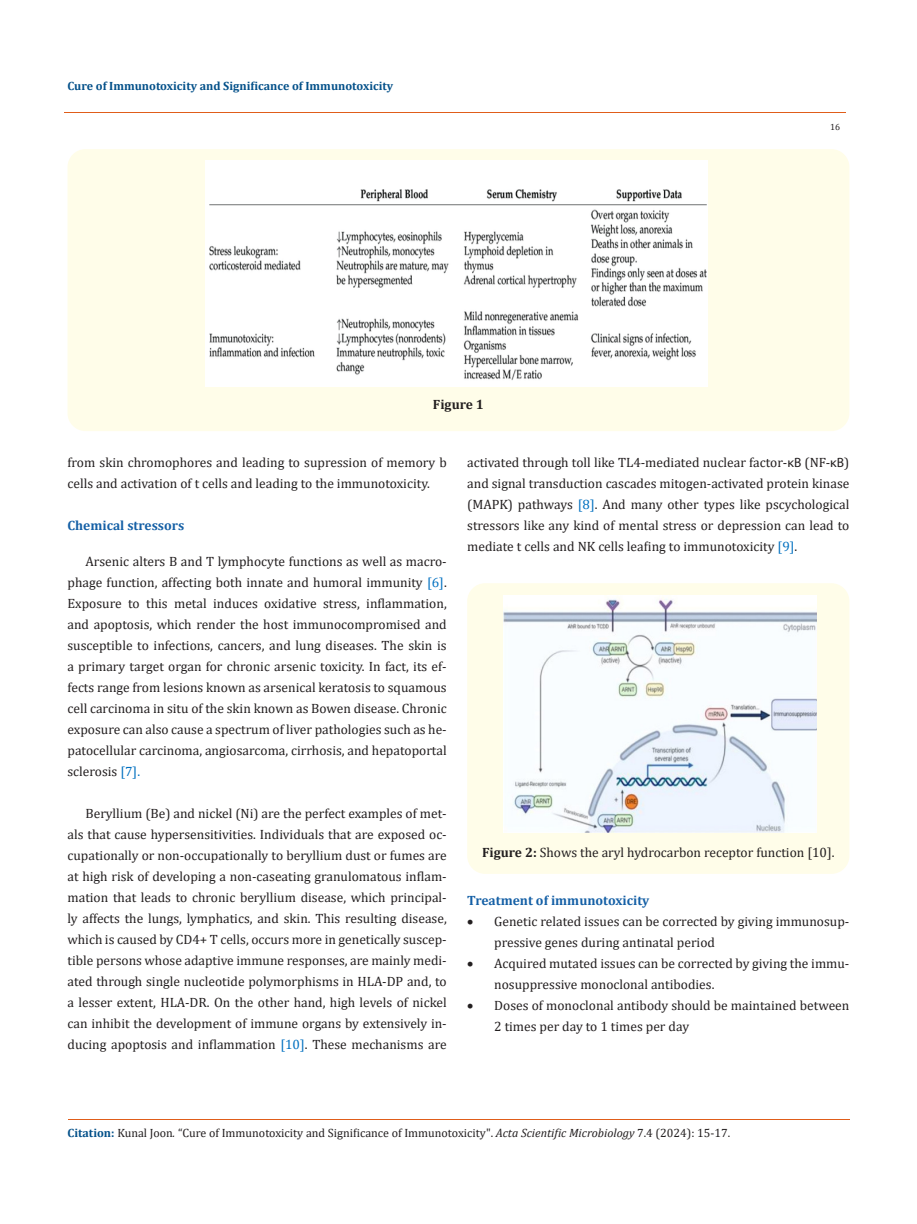
<style>
.page{position:relative;width:917px;height:1224px;background:#fff}
.page>*{position:absolute;margin:0;border:0;box-sizing:border-box;transform-origin:0 0}
.List_Paragraph{font:13.5px/21px "Cambria";color:#231f20}
.List_Paragraph-2{font:700 13.5px "Cambria";color:#1560a6}
.t1{font:700 13.5px "Cambria";color:#231f20}
.t2{font:12px "Cambria";color:#231f20}
.t3{font:700 12px "Cambria";color:#035089}
.t4{font:9px "Cambria";color:#231f20}
.s1{color:#0070c0}
.s2{font-family:"Myriad Pro"}
.s3{font-weight:700}
.s4{font-weight:700;color:#035089}
.s5{font-style:italic}
</style>
<div class="page">
<hr style="left:64px;top:112px;width:782px;height:1px;background:#e05d1a">
<div style="left:67px;top:149px;width:782px;height:282px;background:#fffde9;border-radius:18px"></div>
<img style="left:206px;top:161px;width:501px;height:226px">
<div style="left:467px;top:583px;width:382px;height:291px;background:#fffde9;border-radius:18px"></div>
<img style="left:503px;top:595px;width:313px;height:238px">
<hr style="left:68px;top:1120px;width:781px;height:1px;background:#e05d1a">
<p class="t3" style="left:67px;top:78px;width:327px">Cure of Immunotoxicity and Significance of Immunotoxicity</p>
<p class="t1" style="left:433px;top:395px;width:52px">Figure 1</p>
<p class="t4" style="left:830px;top:122px;width:11px">16</p>
<p class="List_Paragraph" style="left:67px;top:452px;width:381px">from skin chromophores and leading to supression of memory b cells and activation of t cells and leading to the immunotoxicity.</p>
<p class="List_Paragraph-2" style="left:67px;top:516px;width:118px">Chemical stressors</p>
<p class="List_Paragraph" style="left:67px;top:551px;width:381px;text-align:justify;text-indent:18px">Arsenic alters B and T lymphocyte functions as well as macro&shy;phage function, affecting both innate and humoral immunity <span class="s1">[6]</span>.<br>Exposure to this metal induces oxidative stress, inflammation, and apoptosis, which render the host immunocompromised and susceptible to infections, cancers, and lung diseases. The skin is a primary target organ for chronic arsenic toxicity. In fact, its ef&shy;fects range from lesions known as arsenical keratosis to squamous cell carcinoma in situ of the skin known as Bowen disease. Chronic exposure can also cause a spectrum of liver pathologies such as he&shy;patocellular carcinoma, angiosarcoma, cirrhosis, and hepatoportal sclerosis <span class="s1">[7].</span></p>
<p class="List_Paragraph" style="left:67px;top:803px;width:381px;text-align:justify;text-indent:18px">Beryllium (Be) and nickel (Ni) are the perfect examples of met&shy;als that cause hypersensitivities. Individuals that are exposed oc&shy;cupationally or non-occupationally to beryllium dust or fumes are at high risk of developing a non-caseating granulomatous inflam&shy;mation that leads to chronic beryllium disease, which principal&shy;ly affects the lungs, lymphatics, and skin. This resulting disease, which is caused by CD4+ T cells, occurs more in genetically suscep&shy;tible persons whose adaptive immune responses, are mainly medi&shy;ated through single nucleotide polymorphisms in HLA-DP and, to a lesser extent, HLA-DR. On the other hand, high levels of nickel can inhibit the development of immune organs by extensively in&shy;ducing apoptosis and inflammation <span class="s1">[10]</span>. These mechanisms are</p>
<p class="List_Paragraph" style="left:467px;top:452px;width:384px;text-align:justify">activated through toll like TL4-mediated nuclear factor-<span class="s2">κB</span> (NF-<span class="s2">κB</span>) and signal transduction cascades mitogen-activated protein kinase (MAPK) pathways <span class="s1">[8]</span>. And many other types like pscychological stressors like any kind of mental stress or depression can lead to mediate t cells and NK cells leafing to immunotoxicity <span class="s1">[9]</span>.</p>
<p class="List_Paragraph" style="left:482px;top:842px;width:354px"><span class="s3">Figure 2:</span> Shows the aryl hydrocarbon receptor function [10].</p>
<p class="List_Paragraph-2" style="left:467px;top:891px;width:184px">Treatment of immunotoxicity</p>
<p class="List_Paragraph" style="left:494px;top:911px;width:357px;text-indent:-27px">• Genetic related issues can be corrected by giving immunosup&shy;pressive genes during antinatal period</p>
<p class="List_Paragraph" style="left:494px;top:953px;width:357px;text-indent:-27px">• Acquired mutated issues can be corrected by giving the immu&shy;nosuppressive monoclonal antibodies.</p>
<p class="List_Paragraph" style="left:494px;top:995px;width:357px;text-indent:-27px">• Doses of monoclonal antibody should be maintained between<br>2 times per day to 1 times per day</p>
<p class="t2" style="left:67px;top:1126px;width:664px"><span class="s4">Citation:</span> Kunal Joon<span class="s5">.</span> “Cure of Immunotoxicity and Significance of Immunotoxicity". <span class="s5">Acta Scientific Microbiology</span> 7.4 (2024): 15-17.</p>
</div>
